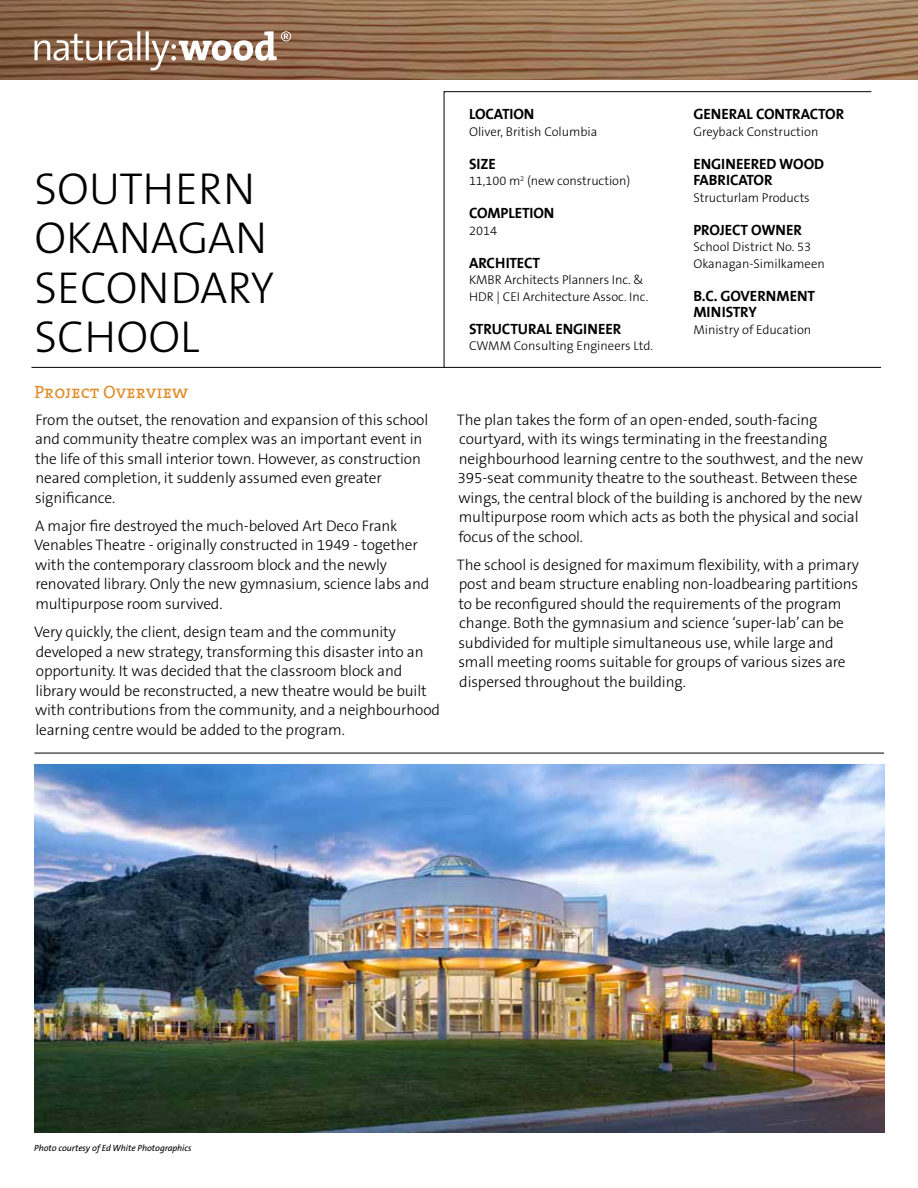
<style>
.page{position:relative;width:918px;height:1188px;background:#fff}
.page>*{position:absolute;margin:0;border:0;box-sizing:border-box;transform-origin:0 0}
.t1{font:300 45px/49.5px "The Sans B3";color:#000}
.t2{font:18px "The Serif 5 Regular Caps";color:#e08d2b}
.t3{font:300 15.3px/19.5px "The Sans B3";letter-spacing:-.01em;color:#000}
.t4{font:15px/16.5px "The Sans Bold Caps";letter-spacing:-.005em;color:#000}
.t5{font:300 12.75px/16.5px "The Sans B3";color:#000}
.t6{font:italic 9px "The Sans B5 Plain";letter-spacing:-.005em;color:#000}
</style>
<div class="page">
<img style="left:34px;top:765px;width:850px;height:367px">
<img style="left:0;top:0;width:918px;height:79px">
<svg style="left:34px;top:31px;width:257px;height:39px"></svg>
<svg style="left:444px;top:91px;width:428px;height:276px"></svg>
<hr style="left:32px;top:367px;width:849px;height:1px;background:#000">
<hr style="left:35px;top:753px;width:849px;height:1px;background:#000">
<h1 class="t1" style="left:34px;top:166px;width:241px">SOUTHERN<br>OKANAGAN<br>SECONDARY<br>SCHOOL</h1>
<p class="t2" style="left:34px;top:377px;width:155px">Project Overview</p>
<p class="t3" style="left:35px;top:411px;width:395px">From the outset, the renovation and expansion of this school and community theatre complex was an important event in the life of this small interior town. However, as construction neared completion, it suddenly assumed even greater significance.</p>
<p class="t3" style="left:34px;top:517px;width:397px">A major fire destroyed the much-beloved Art Deco Frank Venables Theatre - originally constructed in 1949 - together with the contemporary classroom block and the newly renovated library. Only the new gymnasium, science labs and multipurpose room survived.</p>
<p class="t3" style="left:34px;top:623px;width:407px">Very quickly, the client, design team and the community developed a new strategy, transforming this disaster into an opportunity. It was decided that the classroom block and library would be reconstructed, a new theatre would be built with contributions from the community, and a neighbourhood learning centre would be added to the program.</p>
<p class="t4" style="left:469px;top:105px;width:67px">LOCATION</p>
<p class="t5" style="left:469px;top:124px;width:130px">Oliver, British Columbia</p>
<p class="t4" style="left:469px;top:155px;width:28px">SIZE</p>
<p class="t5" style="left:469px;top:173px;width:163px">11,100 m<sup>2</sup> (new construction)</p>
<p class="t4" style="left:469px;top:204px;width:87px">COMPLETION</p>
<p class="t5" style="left:469px;top:223px;width:30px">2014</p>
<p class="t4" style="left:469px;top:254px;width:73px">ARCHITECT</p>
<p class="t5" style="left:469px;top:272px;width:181px">KMBR Architects Planners Inc. &amp;<br>HDR | CEI Architecture Assoc. Inc.</p>
<p class="t4" style="left:469px;top:320px;width:154px">STRUCTURAL ENGINEER</p>
<p class="t5" style="left:469px;top:338px;width:186px">CWMM Consulting Engineers Ltd.</p>
<p class="t4" style="left:693px;top:105px;width:152px">GENERAL CONTRACTOR</p>
<p class="t5" style="left:693px;top:124px;width:127px">Greyback Construction</p>
<p class="t4" style="left:693px;top:155px;width:132px">ENGINEERED WOOD<br>FABRICATOR</p>
<p class="t5" style="left:693px;top:190px;width:118px">Structurlam Products</p>
<p class="t4" style="left:693px;top:221px;width:110px">PROJECT OWNER</p>
<p class="t5" style="left:693px;top:239px;width:133px">School District No. 53<br>Okanagan-Similkameen</p>
<p class="t4" style="left:693px;top:287px;width:123px">B.C. GOVERNMENT<br>MINISTRY</p>
<p class="t5" style="left:693px;top:322px;width:119px">Ministry of Education</p>
<p class="t3" style="left:457px;top:411px;width:408px">The plan takes the form of an open-ended, south-facing courtyard, with its wings terminating in the freestanding neighbourhood learning centre to the southwest, and the new 395-seat community theatre to the southeast. Between these wings, the central block of the building is anchored by the new multipurpose room which acts as both the physical and social focus of the school.</p>
<p class="t3" style="left:457px;top:556px;width:404px">The school is designed for maximum flexibility, with a primary post and beam structure enabling non-loadbearing partitions to be reconfigured should the requirements of the program change. Both the gymnasium and science ‘super-lab’ can be subdivided for multiple simultaneous use, while large and small meeting rooms suitable for groups of various sizes are dispersed throughout the building.</p>
<p class="t6" style="left:34px;top:1143px;width:159px">Photo courtesy of Ed White Photographics</p>
</div>
